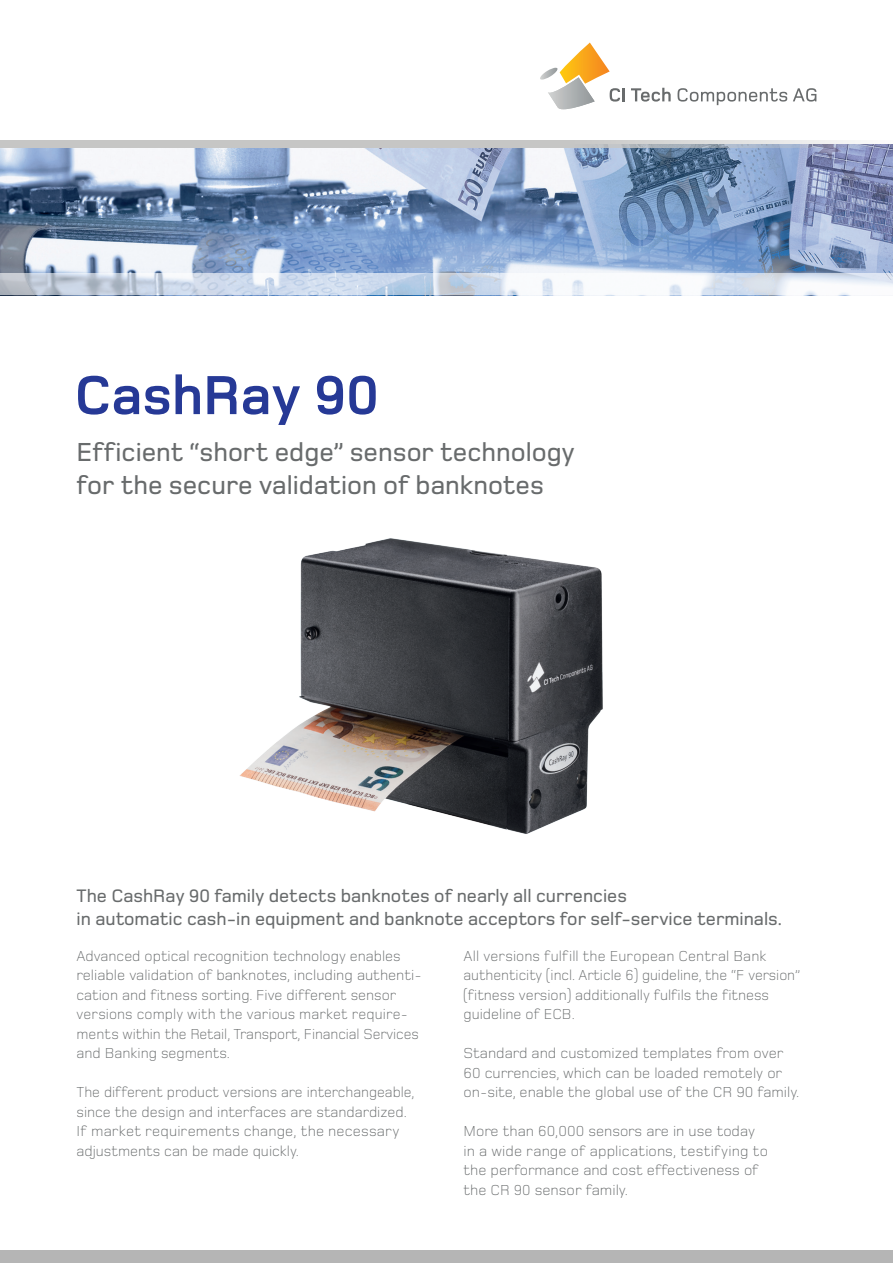
<style>
.page{position:relative;width:893px;height:1263px;background:#fff}
.page>*{position:absolute;margin:0;border:0;box-sizing:border-box;transform-origin:0 0}
.t1{font:700 57px "Foundry Monoline OT3";color:#263996}
.t2{font:500 27px/32.4px "Foundry Monoline OT3";color:#686b6c}
.t3{font:500 18.75px/23.2px "Foundry Monoline OT3";color:#686b6c}
.t4{font:300 15px/19.5px "Foundry Monoline OT3";color:#686b6c}
</style>
<div class="page">
<div style="left:0;top:1250px;width:893px;height:13px;background:#b5b5b5"></div>
<img style="left:0;top:148px;width:893px;height:125px">
<svg style="left:0;top:273px;width:893px;height:22px"></svg>
<svg style="left:0;top:140px;width:893px;height:8px;fill:#c6c6c5"></svg>
<svg style="left:631px;top:88px;width:40px;height:14px"></svg>
<svg style="left:540px;top:43px;width:85px;height:66px"></svg>
<svg style="left:793px;top:88px;width:23px;height:14px"></svg>
<svg style="left:678px;top:88px;width:109px;height:17px"></svg>
<img style="left:239px;top:538px;width:364px;height:296px">
<p class="t1" style="left:74px;top:356px;width:306px">CashRay 90</p>
<p class="t2" style="left:77px;top:434px;width:500px">Efficient “short edge” sensor technology for the secure validation of banknotes</p>
<p class="t3" style="left:77px;top:883px;width:707px">The CashRay 90 family detects banknotes of nearly all currencies<br>in automatic cash-in equipment and banknote acceptors for self-service terminals.</p>
<p class="t4" style="left:77px;top:945px;width:347px">Advanced optical recognition technology enables reliable validation of banknotes, including authenti&shy;cation and fitness sorting. Five different sensor versions comply with the various market require&shy;ments within the Retail, Transport, Financial Services and Banking segments.</p>
<p class="t4" style="left:77px;top:1081px;width:340px">The different product versions are interchangeable, since the design and interfaces are standardized.<br>If market requirements change, the necessary adjustments can be made quickly.</p>
<p class="t4" style="left:463px;top:945px;width:339px">All versions fulfill the European Central Bank authenticity (incl. Article 6) guideline, the “F version” (fitness version) additionally fulfils the fitness guideline of ECB.</p>
<p class="t4" style="left:463px;top:1042px;width:322px">Standard and customized templates from over</p>
<p class="t4" style="left:463px;top:1062px;width:320px">60 currencies, which can be loaded remotely or</p>
<p class="t4" style="left:463px;top:1081px;width:337px">on-site, enable the global use of the CR 90 family.</p>
<p class="t4" style="left:463px;top:1120px;width:306px">More than 60,000 sensors are in use today in a wide range of applications, testifying to the performance and cost effectiveness of the CR 90 sensor family.</p>
</div>
